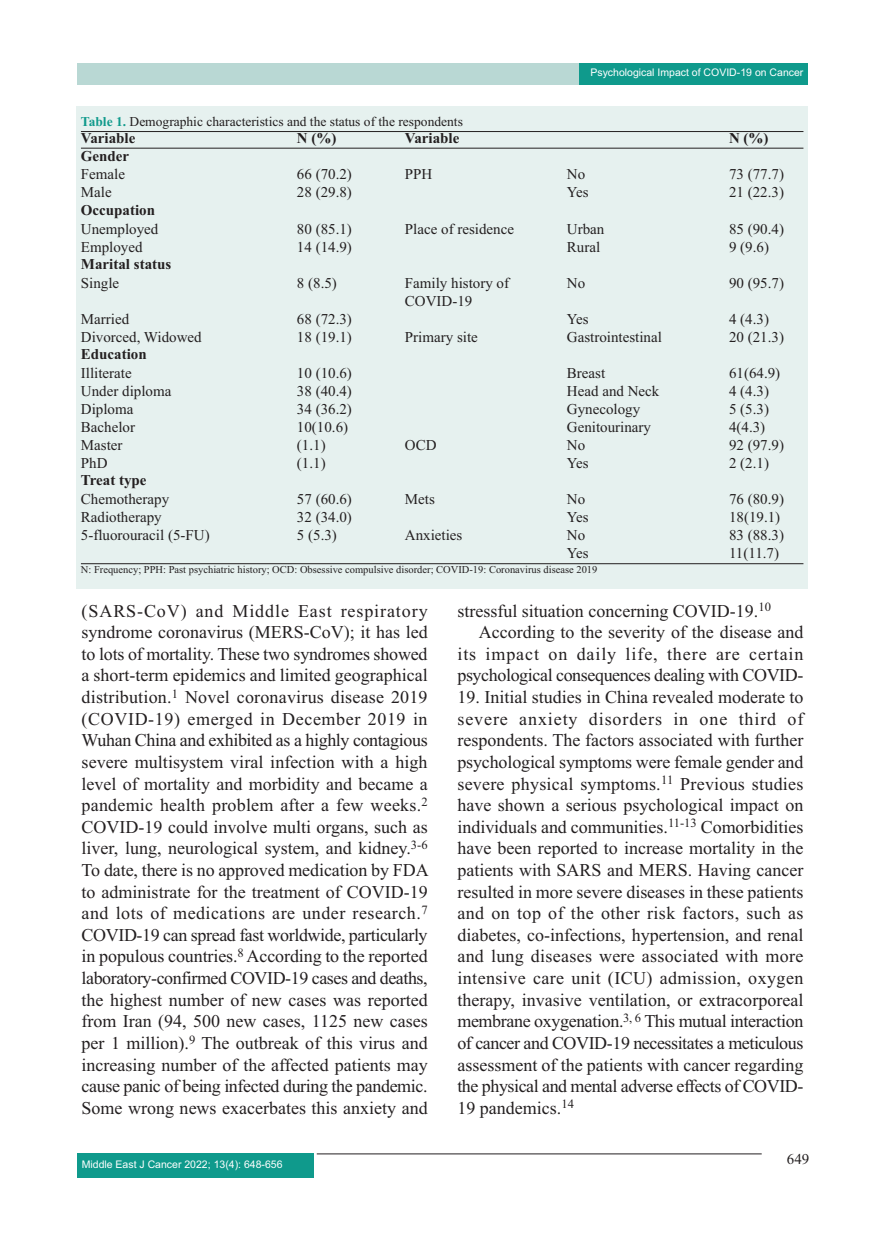
<style>
.page{position:relative;width:893px;height:1234px;background:#fff}
.page>*{position:absolute;margin:0;border:0;box-sizing:border-box;transform-origin:0 0}
.t1{font:18px/21.6px "Times New Roman";letter-spacing:-.02em;color:#231f20;text-align:justify}
.t2{font:18px "Times New Roman";color:#231f20}
.t3{font:15px "Times New Roman";color:#231f20}
.t4{font:700 15px "Times New Roman";color:#231f20}
.t5{font:13.5px "Times New Roman";color:#231f20}
.t6{font:10.5px "Times New Roman";color:#231f20}
.t7{font:10.5px "Arial";color:#fff}
.s1{font-weight:700;color:#0f9a8c}
</style>
<div class="page">
<div style="left:78px;top:64px;width:730px;height:21px;background:#b9d8d4"></div>
<div style="left:579px;top:64px;width:229px;height:21px;background:#0f9a8c"></div>
<hr style="left:317px;top:1153px;width:445px;height:1px;background:#231f20">
<div style="left:77px;top:1153px;width:236px;height:24px;background:#0f9a8c"></div>
<div style="left:76px;top:106px;width:732px;height:483px;background:#e6f1ef"></div>
<hr style="left:81px;top:131px;width:722px;height:1px;background:#231f20">
<hr style="left:81px;top:148px;width:722px;height:1px;background:#231f20">
<hr style="left:81px;top:563px;width:722px;height:1px;background:#231f20">
<p class="t7" style="left:590px;top:68px;width:214px">Psychological Impact of COVID-19 on Cancer</p>
<p class="t5" style="left:81px;top:117px;width:383px"><span class="s1">Table 1.</span> Demographic characteristics and the status of the respondents</p>
<p class="t4" style="left:81px;top:133px;width:56px">Variable</p>
<p class="t4" style="left:297px;top:133px;width:41px">N (%)</p>
<p class="t4" style="left:405px;top:133px;width:56px">Variable</p>
<p class="t4" style="left:729px;top:133px;width:41px">N (%)</p>
<p class="t4" style="left:81px;top:151px;width:50px">Gender</p>
<p class="t3" style="left:81px;top:169px;width:46px">Female</p>
<p class="t3" style="left:297px;top:169px;width:56px">66 (70.2)</p>
<p class="t3" style="left:405px;top:169px;width:29px">PPH</p>
<p class="t3" style="left:567px;top:169px;width:20px">No</p>
<p class="t3" style="left:729px;top:169px;width:56px">73 (77.7)</p>
<p class="t3" style="left:81px;top:187px;width:32px">Male</p>
<p class="t3" style="left:297px;top:187px;width:56px">28 (29.8)</p>
<p class="t3" style="left:567px;top:187px;width:23px">Yes</p>
<p class="t3" style="left:729px;top:187px;width:56px">21 (22.3)</p>
<p class="t4" style="left:81px;top:205px;width:76px">Occupation</p>
<p class="t3" style="left:81px;top:223px;width:79px">Unemployed</p>
<p class="t3" style="left:297px;top:223px;width:56px">80 (85.1)</p>
<p class="t3" style="left:405px;top:223px;width:111px">Place of residence</p>
<p class="t3" style="left:567px;top:223px;width:39px">Urban</p>
<p class="t3" style="left:729px;top:223px;width:56px">85 (90.4)</p>
<p class="t3" style="left:81px;top:241px;width:63px">Employed</p>
<p class="t3" style="left:297px;top:241px;width:56px">14 (14.9)</p>
<p class="t3" style="left:567px;top:241px;width:35px">Rural</p>
<p class="t3" style="left:729px;top:241px;width:41px">9 (9.6)</p>
<p class="t4" style="left:81px;top:259px;width:92px">Marital status</p>
<p class="t3" style="left:81px;top:277px;width:40px">Single</p>
<p class="t3" style="left:297px;top:277px;width:41px">8 (8.5)</p>
<p class="t3" style="left:405px;top:277px;width:106px">Family history of</p>
<p class="t3" style="left:567px;top:277px;width:20px">No</p>
<p class="t3" style="left:729px;top:277px;width:56px">90 (95.7)</p>
<p class="t3" style="left:405px;top:295px;width:69px">COVID-19</p>
<p class="t3" style="left:81px;top:313px;width:50px">Married</p>
<p class="t3" style="left:297px;top:313px;width:56px">68 (72.3)</p>
<p class="t3" style="left:567px;top:313px;width:23px">Yes</p>
<p class="t3" style="left:729px;top:313px;width:41px">4 (4.3)</p>
<p class="t3" style="left:81px;top:331px;width:122px">Divorced, Widowed</p>
<p class="t3" style="left:297px;top:331px;width:56px">18 (19.1)</p>
<p class="t3" style="left:405px;top:331px;width:74px">Primary site</p>
<p class="t3" style="left:567px;top:331px;width:96px">Gastrointestinal</p>
<p class="t3" style="left:729px;top:331px;width:56px">20 (21.3)</p>
<p class="t4" style="left:81px;top:349px;width:67px">Education</p>
<p class="t3" style="left:81px;top:367px;width:52px">Illiterate</p>
<p class="t3" style="left:297px;top:367px;width:56px">10 (10.6)</p>
<p class="t3" style="left:567px;top:367px;width:40px">Breast</p>
<p class="t3" style="left:729px;top:367px;width:53px">61(64.9)</p>
<p class="t3" style="left:81px;top:385px;width:92px">Under diploma</p>
<p class="t3" style="left:297px;top:385px;width:56px">38 (40.4)</p>
<p class="t3" style="left:567px;top:385px;width:94px">Head and Neck</p>
<p class="t3" style="left:729px;top:385px;width:41px">4 (4.3)</p>
<p class="t3" style="left:81px;top:403px;width:54px">Diploma</p>
<p class="t3" style="left:297px;top:403px;width:56px">34 (36.2)</p>
<p class="t3" style="left:567px;top:403px;width:75px">Gynecology</p>
<p class="t3" style="left:729px;top:403px;width:41px">5 (5.3)</p>
<p class="t3" style="left:81px;top:421px;width:56px">Bachelor</p>
<p class="t3" style="left:297px;top:421px;width:53px">10(10.6)</p>
<p class="t3" style="left:567px;top:421px;width:86px">Genitourinary</p>
<p class="t3" style="left:729px;top:421px;width:38px">4(4.3)</p>
<p class="t3" style="left:81px;top:439px;width:43px">Master</p>
<p class="t3" style="left:297px;top:439px;width:30px">(1.1)</p>
<p class="t3" style="left:405px;top:439px;width:33px">OCD</p>
<p class="t3" style="left:567px;top:439px;width:20px">No</p>
<p class="t3" style="left:729px;top:439px;width:56px">92 (97.9)</p>
<p class="t3" style="left:81px;top:457px;width:28px">PhD</p>
<p class="t3" style="left:297px;top:457px;width:30px">(1.1)</p>
<p class="t3" style="left:567px;top:457px;width:23px">Yes</p>
<p class="t3" style="left:729px;top:457px;width:41px">2 (2.1)</p>
<p class="t4" style="left:81px;top:475px;width:67px">Treat type</p>
<p class="t3" style="left:81px;top:493px;width:90px">Chemotherapy</p>
<p class="t3" style="left:297px;top:493px;width:56px">57 (60.6)</p>
<p class="t3" style="left:405px;top:493px;width:31px">Mets</p>
<p class="t3" style="left:567px;top:493px;width:20px">No</p>
<p class="t3" style="left:729px;top:493px;width:56px">76 (80.9)</p>
<p class="t3" style="left:81px;top:511px;width:82px">Radiotherapy</p>
<p class="t3" style="left:297px;top:511px;width:56px">32 (34.0)</p>
<p class="t3" style="left:567px;top:511px;width:23px">Yes</p>
<p class="t3" style="left:729px;top:511px;width:53px">18(19.1)</p>
<p class="t3" style="left:81px;top:529px;width:130px">5-fluorouracil (5-FU)</p>
<p class="t3" style="left:297px;top:529px;width:41px">5 (5.3)</p>
<p class="t3" style="left:405px;top:529px;width:59px">Anxieties</p>
<p class="t3" style="left:567px;top:529px;width:20px">No</p>
<p class="t3" style="left:729px;top:529px;width:56px">83 (88.3)</p>
<p class="t3" style="left:567px;top:547px;width:23px">Yes</p>
<p class="t3" style="left:729px;top:547px;width:52px">11(11.7)</p>
<p class="t6" style="left:81px;top:565px;width:518px">N: Frequency; PPH: Past psychiatric history; OCD: Obsessive compulsive disorder; COVID-19: Coronavirus disease 2019</p>
<p class="t1" style="left:82px;top:601px;width:349px">(SARS-CoV) and Middle East respiratory syndrome coronavirus (MERS-CoV); it has led to lots of mortality. These two syndromes showed a short-term epidemics and limited geographical distribution.<sup>1</sup> Novel coronavirus disease 2019 (COVID-19) emerged in December 2019 in Wuhan China and exhibited as a highly contagious severe multisystem viral infection with a high level of mortality and morbidity and became a pandemic health problem after a few weeks.<sup>2<br></sup>COVID-19 could involve multi organs, such as liver, lung, neurological system, and kidney.<sup>3-6<br></sup>To date, there is no approved medication by FDA to administrate for the treatment of COVID-19 and lots of medications are under research.<sup>7<br></sup>COVID-19 can spread fast worldwide, particularly in populous countries.<sup>8</sup> According to the reported laboratory-confirmed COVID-19 cases and deaths, the highest number of new cases was reported from Iran (94, 500 new cases, 1125 new cases per 1 million).<sup>9</sup> The outbreak of this virus and increasing number of the affected patients may cause panic of being infected during the pandemic.<br>Some wrong news exacerbates this anxiety and</p>
<p class="t2" style="left:457px;top:604px;width:315px">stressful situation concerning COVID-19.<sup>10</sup></p>
<p class="t1" style="left:457px;top:623px;width:348px;text-indent:21px">According to the severity of the disease and its impact on daily life, there are certain psychological consequences dealing with COVID-</p>
<p class="t1" style="left:457px;top:687px;width:348px">19. Initial studies in China revealed moderate to severe anxiety disorders in one third of respondents. The factors associated with further psychological symptoms were female gender and severe physical symptoms.<sup>11</sup> Previous studies have shown a serious psychological impact on individuals and communities.<sup>11-13</sup> Comorbidities have been reported to increase mortality in the patients with SARS and MERS. Having cancer resulted in more severe diseases in these patients and on top of the other risk factors, such as diabetes, co-infections, hypertension, and renal and lung diseases were associated with more intensive care unit (ICU) admission, oxygen therapy, invasive ventilation, or extracorporeal membrane oxygenation.<sup>3,</sup> <sup>6</sup> This mutual interaction of cancer and COVID-19 necessitates a meticulous assessment of the patients with cancer regarding the physical and mental adverse effects of COVID-19 pandemics.<sup>14</sup></p>
<p class="t7" style="left:82px;top:1160px;width:202px">Middle East J Cancer 2022; 13(4): 648-656</p>
<p class="t3" style="left:787px;top:1152px;width:24px">649</p>
</div>
